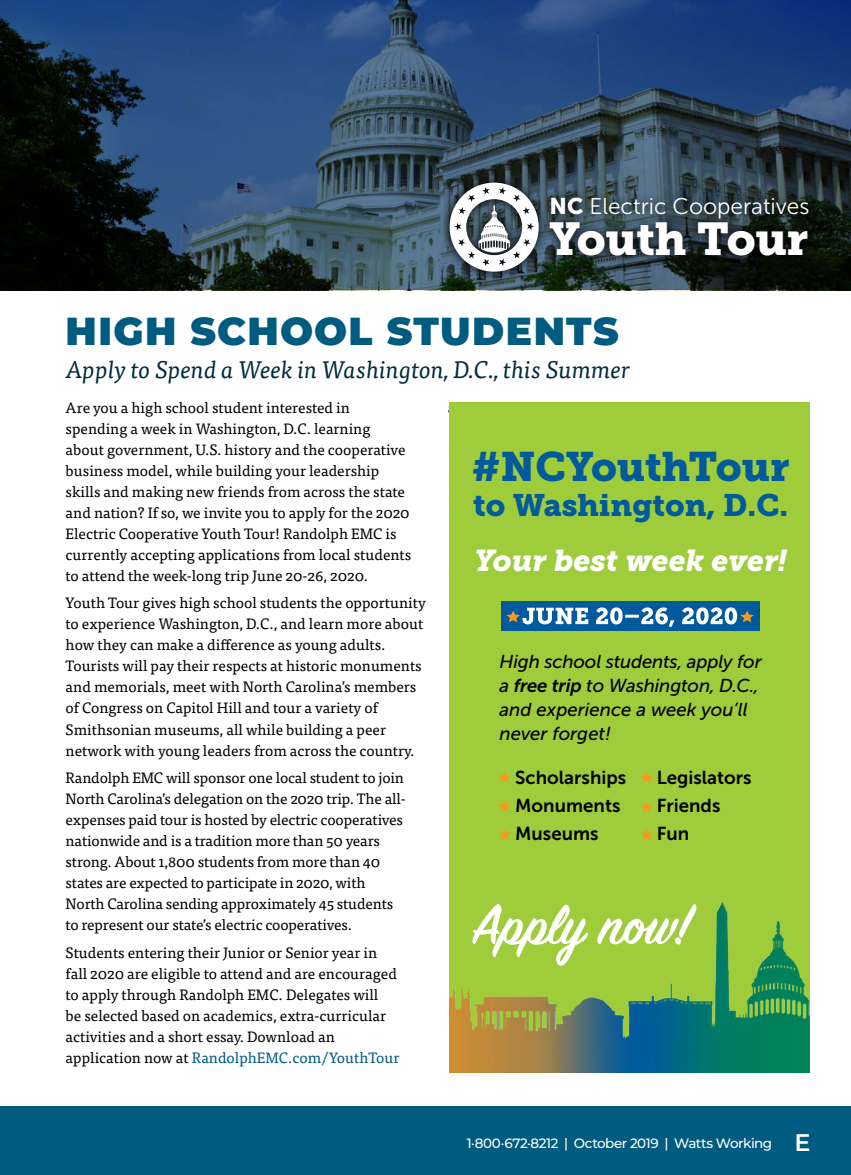
<style>
.page{position:relative;width:851px;height:1175px;background:#fff}
.page>*{position:absolute;margin:0;border:0;box-sizing:border-box;transform-origin:0 0}
.t1{font:45.75px "Museo Slab 900";letter-spacing:-.01em;color:#fff}
.t2{font:40.95px "Museo Slab 900";letter-spacing:-.005em;color:#005a9c}
.t3{font:900 39px "Montserrat";letter-spacing:.03em;color:#005b80}
.t4{font:30.9px "Museo Slab 900";color:#005a9c}
.t5{font:italic 30px "Museo Slab 900";color:#fff}
.t6{font:italic 24px "Tisa Pro";color:#002d3f}
.t7{font:22.65px "Museo Sans 300";color:#fff}
.t8{font:italic 18.6px/24px "Museo Sans 500";letter-spacing:-.01em;color:#000}
.t9{font:18.6px/28.2px "Museo Sans 700";color:#000}
.t10{font:15px/21px "Tisa Pro";color:#000}
.t11{font:500 13.5px "Montserrat";letter-spacing:-.035em;color:#fff}
.s1{font-family:"Museo Sans 900"}
.s2{color:#005b80}
.s3{font-family:"Museo Sans 700"}
.s4{font-weight:600;font-size:24px}
</style>
<div class="page">
<div style="left:0;top:1105px;width:850px;height:69px;background:#005b80"></div>
<div style="left:449px;top:402px;width:360px;height:670px;background:#9fcc3b"></div>
<img style="left:449px;top:782px;width:360px;height:290px">
<svg style="left:472px;top:903px;width:224px;height:63px"></svg>
<div style="left:501px;top:601px;width:258px;height:30px;background:#005a9c"></div>
<svg style="left:506px;top:607px;width:247px;height:19px"></svg>
<svg style="left:498px;top:771px;width:13px;height:11px"></svg>
<svg style="left:498px;top:800px;width:13px;height:11px"></svg>
<svg style="left:498px;top:829px;width:13px;height:11px"></svg>
<svg style="left:640px;top:771px;width:13px;height:11px"></svg>
<svg style="left:640px;top:801px;width:13px;height:11px"></svg>
<svg style="left:640px;top:829px;width:13px;height:11px"></svg>
<svg style="left:0;top:0;width:850px;height:290px;background:#25405f"></svg>
<svg style="left:439px;top:172px;width:378px;height:110px;background:#28373b"></svg>
<svg style="left:449px;top:183px;width:89px;height:89px"></svg>
<h3 class="t7" style="left:549px;top:194px;width:261px"><span class="s1">NC</span> Electric Cooperatives</h3>
<h1 class="t1" style="left:549px;top:213px;width:260px">Youth Tour</h1>
<h3 class="t3" style="left:66px;top:302px;width:554px">HIGH SCHOOL STUDENTS</h3>
<h3 class="t6" style="left:66px;top:352px;width:566px">Apply to Spend a Week in Washington, D.C., this Summer</h3>
<p class="t10" style="left:66px;top:396px;width:347px">Are you a high school student interested in spending a week in Washington, D.C. learning about government, U.S. history and the cooperative business model, while building your leadership skills and making new friends from across the state and nation? If so, we invite you to apply for the 2020<br>Electric Cooperative Youth Tour! Randolph EMC is currently accepting applications from local students to attend the week-long trip June 20-26, 2020.</p>
<p class="t10" style="left:66px;top:592px;width:361px">Youth Tour gives high school students the opportunity to experience Washington, D.C., and learn more about how they can make a difference as young adults.<br>Tourists will pay their respects at historic monuments and memorials, meet with North Carolina’s members of Congress on Capitol Hill and tour a variety of Smithsonian museums, all while building a peer network with young leaders from across the country.</p>
<p class="t10" style="left:66px;top:766px;width:341px">Randolph EMC will sponsor one local student to join North Carolina’s delegation on the 2020 trip. The all&shy;expenses paid tour is hosted by electric cooperatives nationwide and is a tradition more than 50 years strong. About 1,800 students from more than 40 states are expected to participate in 2020, with North Carolina sending approximately 45 students to represent our state’s electric cooperatives.</p>
<p class="t10" style="left:66px;top:941px;width:335px">Students entering their Junior or Senior year in fall 2020 are eligible to attend and are encouraged to apply through Randolph EMC. Delegates will<br>be selected based on academics, extra-curricular activities and a short essay. Download an application now at <span class="s2">RandolphEMC.com/YouthTour</span></p>
<h2 class="t2" style="left:472px;top:443px;width:319px">#NCYouthTour</h2>
<h3 class="t4" style="left:473px;top:487px;width:316px">to Washington, D.C.</h3>
<h3 class="t5" style="left:474px;top:543px;width:314px">Your best week ever!</h3>
<p class="t8" style="left:499px;top:650px;width:264px">High school students, apply for a <span class="s3">free trip</span> to Washington, D.C., and experience a week you’ll never forget!</p>
<p class="t9" style="left:515px;top:763px;width:113px">Scholarships<br>Monuments<br>Museums</p>
<p class="t9" style="left:656px;top:763px;width:96px">Legislators<br>Friends<br>Fun</p>
<p class="t11" style="left:466px;top:1134px;width:342px">1·800·672·8212 | October 2019 | Watts Working <span class="s4">E</span></p>
</div>
